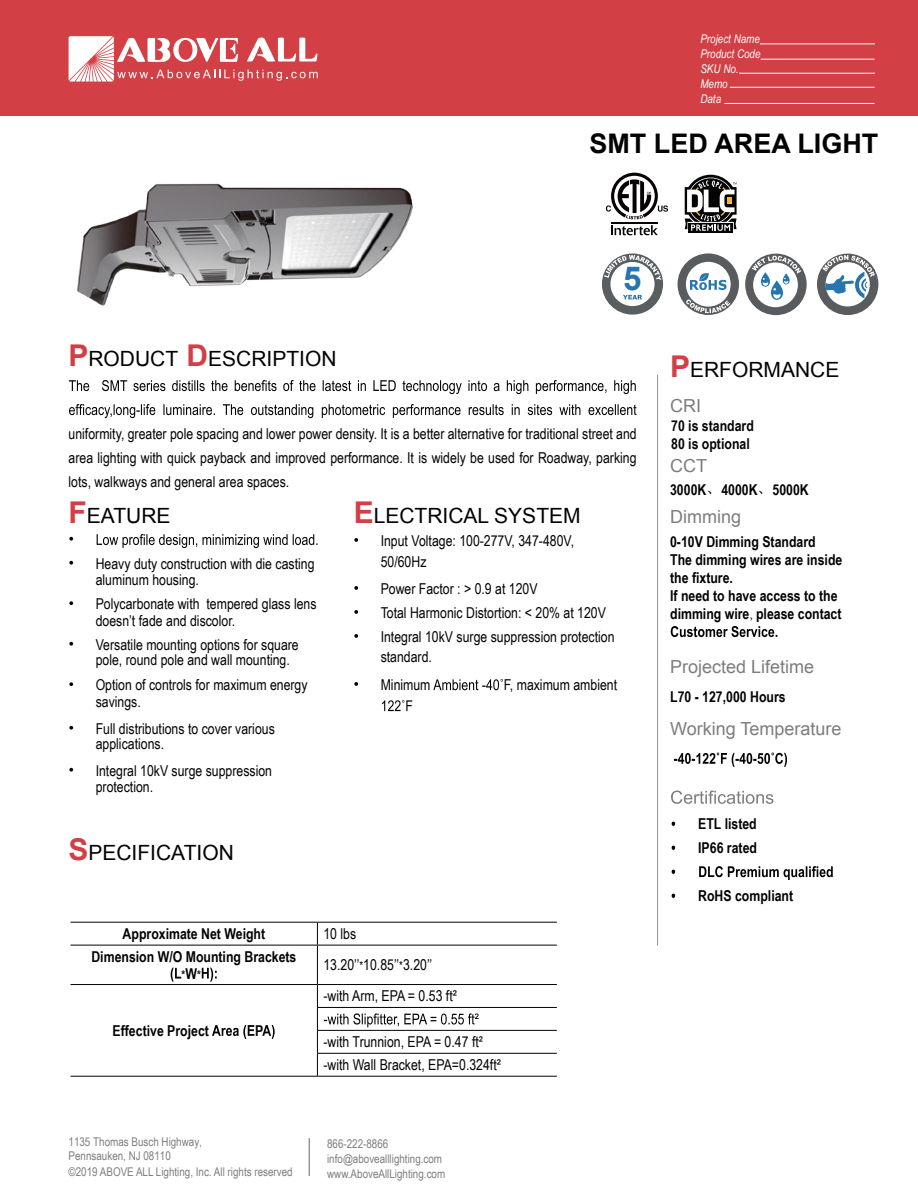
<style>
.page{position:relative;width:918px;height:1188px;background:#fff}
.page>*{position:absolute;margin:0;border:0;box-sizing:border-box;transform-origin:0 0}
.t1{font:700 33px "Arial";color:#2675ad}
.t2{font:700 27px "Arial";color:#030303}
.t3{font:21px "Arial";color:#030303}
.t4{font:18px "Arial";color:#7e7c80}
.t5{font:15px/24px "Arial Narrow";color:#030303}
.t6{font:700 15px/18px "Arial Narrow";color:#030303}
.t7{font:700 15px/18px "Arial Narrow";color:#050504}
.t8{font:12px/15px "Arial Narrow";color:#7e7c80}
.t9{font:italic 12px/15px "Arial Narrow";color:#fff}
.t10{font:700 12px "Arial Narrow";color:#030303}
.s1{font-weight:700;font-size:30px;color:#d23f45}
.s2{font-size:15px}
.s3{font-size:12px}
.s4{font-family:"Adobe Song Std";font-weight:300}
</style>
<div class="page">
<div style="left:1px;top:0;width:917px;height:115px;background:#d23f45"></div>
<img style="left:77px;top:183px;width:336px;height:123px">
<hr style="left:611px;top:222px;width:47px;height:1px;background:#070304">
<svg style="left:606px;top:173px;width:62px;height:46px"></svg>
<svg style="left:611px;top:225px;width:47px;height:10px"></svg>
<div style="left:688px;top:223px;width:45px;height:9px;background:#030303"></div>
<svg style="left:685px;top:175px;width:52px;height:56px"></svg>
<hr style="left:657px;top:375px;width:1px;height:571px;background:#8e9097">
<svg style="left:671px;top:791px;width:102px;height:13px"></svg>
<svg style="left:674px;top:753px;width:113px;height:14px"></svg>
<svg style="left:671px;top:626px;width:106px;height:11px"></svg>
<svg style="left:69px;top:380px;width:567px;height:14px"></svg>
<svg style="left:69px;top:404px;width:568px;height:14px"></svg>
<svg style="left:69px;top:537px;width:4px;height:4px"></svg>
<svg style="left:97px;top:534px;width:221px;height:14px"></svg>
<svg style="left:69px;top:561px;width:4px;height:4px"></svg>
<svg style="left:69px;top:601px;width:4px;height:4px"></svg>
<svg style="left:69px;top:642px;width:4px;height:4px"></svg>
<svg style="left:69px;top:682px;width:4px;height:4px"></svg>
<svg style="left:69px;top:726px;width:4px;height:4px"></svg>
<svg style="left:69px;top:768px;width:4px;height:4px"></svg>
<svg style="left:672px;top:822px;width:3px;height:4px"></svg>
<svg style="left:672px;top:846px;width:3px;height:4px"></svg>
<svg style="left:672px;top:870px;width:3px;height:4px"></svg>
<svg style="left:699px;top:866px;width:134px;height:14px"></svg>
<svg style="left:672px;top:894px;width:3px;height:4px"></svg>
<svg style="left:354px;top:538px;width:4px;height:4px"></svg>
<svg style="left:354px;top:586px;width:4px;height:4px"></svg>
<svg style="left:354px;top:610px;width:4px;height:4px"></svg>
<svg style="left:354px;top:634px;width:4px;height:4px"></svg>
<svg style="left:354px;top:682px;width:4px;height:4px"></svg>
<svg style="left:433px;top:679px;width:70px;height:11px"></svg>
<svg style="left:382px;top:700px;width:30px;height:11px"></svg>
<div style="left:745px;top:254px;width:62px;height:61px;background:#595c5f;border-radius:50%"></div>
<div style="left:753px;top:262px;width:45px;height:45px;background:#fff;border-radius:50%"></div>
<svg style="left:752px;top:256px;width:49px;height:44px"></svg>
<div style="left:678px;top:253px;width:61px;height:62px;background:#595c5f;border-radius:50%"></div>
<div style="left:686px;top:262px;width:45px;height:45px;background:#fff;border-radius:50%"></div>
<svg style="left:686px;top:300px;width:44px;height:13px"></svg>
<svg style="left:690px;top:273px;width:37px;height:17px"></svg>
<div style="left:817px;top:254px;width:61px;height:61px;background:#595c5f;border-radius:50%"></div>
<div style="left:826px;top:262px;width:44px;height:44px;background:#fff;border-radius:50%"></div>
<svg style="left:823px;top:255px;width:52px;height:43px"></svg>
<div style="left:602px;top:253px;width:61px;height:62px;background:#595e60;border-radius:50%"></div>
<div style="left:610px;top:262px;width:45px;height:44px;background:#fff;border-radius:50%"></div>
<svg style="left:604px;top:255px;width:57px;height:25px"></svg>
<svg style="left:623px;top:295px;width:19px;height:4px"></svg>
<svg style="left:69px;top:36px;width:249px;height:46px"></svg>
<hr style="left:309px;top:1138px;width:1px;height:38px;background:#8e9097">
<hr style="left:760px;top:44px;width:115px;height:1px;background:#fff">
<hr style="left:761px;top:59px;width:114px;height:1px;background:#fff">
<hr style="left:739px;top:73px;width:136px;height:1px;background:#fff">
<hr style="left:730px;top:87px;width:145px;height:1px;background:#fff">
<hr style="left:724px;top:103px;width:151px;height:1px;background:#fff">
<hr style="left:70px;top:922px;width:247px;height:1px;background:#030303">
<hr style="left:317px;top:922px;width:240px;height:1px;background:#030303">
<svg style="left:317px;top:923px;width:1px;height:22px"></svg>
<hr style="left:70px;top:945px;width:247px;height:1px;background:#030303">
<hr style="left:317px;top:945px;width:240px;height:1px;background:#030303">
<hr style="left:317px;top:945px;width:1px;height:39px;background:#030303">
<hr style="left:70px;top:984px;width:247px;height:1px;background:#030303">
<hr style="left:317px;top:984px;width:240px;height:1px;background:#030303">
<hr style="left:317px;top:1007px;width:240px;height:1px;background:#030303">
<hr style="left:317px;top:1030px;width:240px;height:1px;background:#030303">
<hr style="left:317px;top:1053px;width:240px;height:1px;background:#030303">
<svg style="left:317px;top:985px;width:1px;height:91px"></svg>
<hr style="left:70px;top:1076px;width:247px;height:1px;background:#030303">
<hr style="left:317px;top:1076px;width:240px;height:1px;background:#030303">
<svg style="left:171px;top:968px;width:10px;height:14px"></svg>
<svg style="left:202px;top:968px;width:15px;height:14px"></svg>
<svg style="left:212px;top:1025px;width:42px;height:14px"></svg>
<svg style="left:262px;top:1025px;width:13px;height:14px"></svg>
<svg style="left:324px;top:1013px;width:155px;height:14px"></svg>
<p class="t9" style="left:700px;top:31px;width:62px">Project Name<br>Product Code<br>SKU No.<br>Memo<br>Data</p>
<h2 class="t2" style="left:589px;top:126px;width:291px">SMT LED AREA LIGHT</h2>
<h3 class="t3" style="left:68px;top:345px;width:270px"><span class="s1">P</span>RODUCT <span class="s1">D</span>ESCRIPTION</h3>
<h1 class="t1" style="left:623px;top:257px;width:20px">5</h1>
<p class="t5" style="left:69px;top:422px;width:570px;text-align:justify">uniformity, greater pole spacing and lower power density. It is a better alternative for traditional street and area lighting with quick payback and improved performance. It is widely be used for Roadway, parking lots, walkways and general area spaces.</p>
<h3 class="t3" style="left:69px;top:502px;width:103px"><span class="s1">F</span>EATURE</h3>
<p class="t5" style="left:96px;top:555px;width:220px;line-height:16.5px">Heavy duty construction with die casting aluminum housing.</p>
<p class="t5" style="left:96px;top:596px;width:222px;line-height:16.5px">Polycarbonate with tempered glass lens doesn’t fade and discolor.</p>
<p class="t5" style="left:96px;top:637px;width:205px;line-height:15px">Versatile mounting options for square pole, round pole and wall mounting.</p>
<p class="t5" style="left:96px;top:677px;width:213px;line-height:16.5px">Option of controls for maximum energy savings.</p>
<p class="t5" style="left:96px;top:721px;width:181px;line-height:15px">Full distributions to cover various applications.</p>
<p class="t5" style="left:96px;top:762px;width:178px;line-height:16.5px">Integral 10kV surge suppression protection.</p>
<h3 class="t3" style="left:68px;top:839px;width:167px"><span class="s1">S</span>PECIFICATION</h3>
<h3 class="t3" style="left:354px;top:502px;width:228px"><span class="s1">E</span>LECTRICAL SYSTEM</h3>
<p class="t5" style="left:381px;top:530px;width:195px;line-height:21px">Input Voltage: 100-277V, 347-480V,<br>50/60Hz</p>
<p class="t5" style="left:381px;top:577px;width:235px">Power Factor : &gt; 0.9 at 120V<br>Total Harmonic Distortion: &lt; 20% at 120V<br>Integral 10kV surge suppression protection</p>
<p class="t5" style="left:381px;top:642px;width:53px;line-height:28.5px">standard.<br>Minimum</p>
<p class="t5" style="left:504px;top:673px;width:115px">F, maximum ambient</p>
<p class="t6" style="left:123px;top:924px;width:144px">Approximate Net Weight</p>
<p class="t5" style="left:323px;top:922px;width:34px">10 lbs</p>
<p class="t6" style="left:91px;top:947px;width:207px">Dimension W/O Mounting Brackets</p>
<p class="t10" style="left:182px;top:965px;width:21px">*<span class="s2">W</span>*</p>
<p class="t5" style="left:323px;top:953px;width:110px">13.20’’<span class="s3">*</span>10.85’’<span class="s3">*</span>3.20’’</p>
<p class="t6" style="left:113px;top:1021px;width:98px">Effective Project</p>
<p class="t6" style="left:255px;top:1021px;width:10px">P</p>
<p class="t8" style="left:69px;top:1135px;width:135px;line-height:14.4px">1135 Thomas Busch Highway,<br>Pennsauken, NJ 08110</p>
<p class="t8" style="left:69px;top:1164px;width:226px">©2019 ABOVE ALL Lighting, Inc. All rights reserved</p>
<p class="t5" style="left:323px;top:984px;width:135px">-with Arm, EPA = 0.53 ft²</p>
<p class="t5" style="left:323px;top:1030px;width:179px;line-height:23px">-with Trunnion, EPA = 0.47 ft² -with Wall Bracket, EPA=0.324ft²</p>
<p class="t8" style="left:327px;top:1136px;width:120px">866-222-8866 info@abovealllighting.com www.AboveAllLighting.com</p>
<h3 class="t3" style="left:670px;top:356px;width:171px"><span class="s1">P</span>ERFORMANCE</h3>
<p class="t4" style="left:670px;top:394px;width:32px">CRI</p>
<p class="t7" style="left:671px;top:416px;width:84px">70 is standard<br>80 is optional</p>
<p class="t4" style="left:670px;top:453px;width:38px">CCT</p>
<p class="t6" style="left:670px;top:480px;width:140px">3000K<span class="s4">、</span>4000K<span class="s4">、</span>5000K</p>
<p class="t4" style="left:670px;top:505px;width:72px">Dimming</p>
<p class="t6" style="left:670px;top:532px;width:174px">0-10V Dimming Standard<br>The dimming wires are inside the fixture.<br>If need to have access to the dimming wire<span class="s4">,</span> please contact</p>
<p class="t4" style="left:670px;top:655px;width:146px">Projected Lifetime</p>
<p class="t6" style="left:670px;top:687px;width:117px">L70 - 127,000 Hours</p>
<p class="t4" style="left:670px;top:717px;width:173px">Working Temperature</p>
<p class="t6" style="left:698px;top:811px;width:60px;line-height:24px">ETL listed<br>IP66 rated</p>
<p class="t6" style="left:698px;top:886px;width:96px">RoHS compliant</p>
</div>
